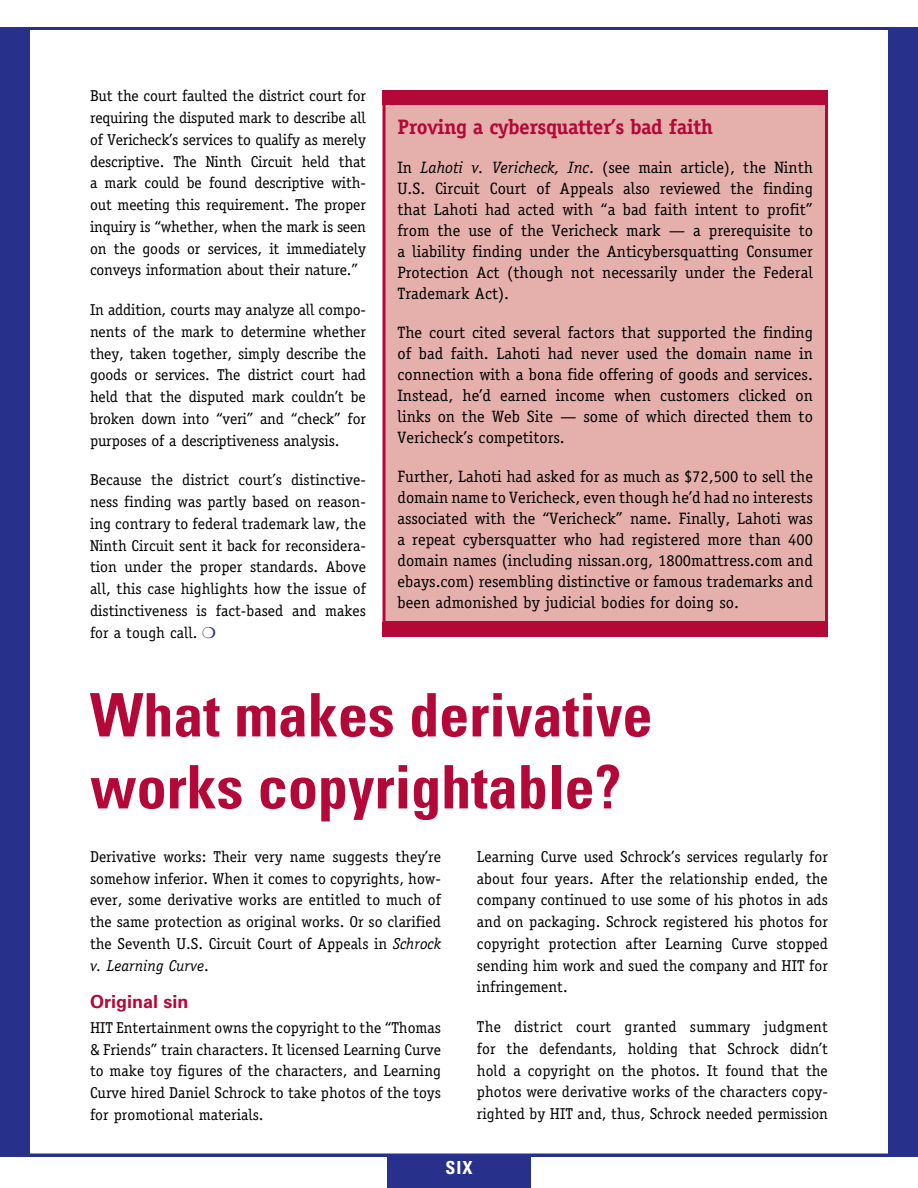
<style>
.page{position:relative;width:918px;height:1188px;background:#fff}
.page>*{position:absolute;margin:0;border:0;box-sizing:border-box;transform-origin:0 0}
.t1{font:700 condensed 60px/72px "Univers LT Std";color:#b30838}
.t2{font:700 21px "Officina Serif Std";letter-spacing:-.02em;color:#b30838}
.t3{font:700 18px "Univers LT Std";color:#b30838}
.t4{font:700 condensed 18px "Univers LT Std";color:#fff}
.t5{font:16.5px/21px "Officina Serif Std";color:#000;text-align:justify}
.t6{font:15.75px/21.8px "Officina Serif Std";color:#000;text-align:justify}
.s1{font-style:italic}
</style>
<div class="page">
<div style="left:0;top:27px;width:918px;height:1129px;background:#27318b"></div>
<div style="left:27px;top:27px;width:864px;height:1129px;background:#fff;border:3px solid #27318b"></div>
<div style="left:387px;top:1156px;width:144px;height:32px;background:#27318b"></div>
<div style="left:382px;top:90px;width:446px;height:15px;background:#b30838"></div>
<div style="left:384px;top:104px;width:442px;height:518px;background:#e5b0ab"></div>
<div style="left:382px;top:102px;width:446px;height:522px;border:3px solid #b30838"></div>
<div style="left:382px;top:622px;width:446px;height:16px;background:#b30838"></div>
<p class="t6" style="left:90px;top:85px;width:278px">But the court faulted the district court for requiring the disputed mark to describe all of Vericheck’s services to qualify as merely descriptive. The Ninth Circuit held that a mark could be found descriptive with&shy;out meeting this requirement. The proper inquiry is “whether, when the mark is seen on the goods or services, it immediately conveys information about their nature.”</p>
<p class="t6" style="left:90px;top:299px;width:278px">In addition, courts may analyze all compo&shy;nents of the mark to determine whether they, taken together, simply describe the goods or services. The district court had held that the disputed mark couldn’t be broken down into “veri” and “check” for purposes of a descriptiveness analysis.</p>
<p class="t6" style="left:90px;top:469px;width:278px">Because the district court’s distinctive&shy;ness finding was partly based on reason&shy;ing contrary to federal trademark law, the Ninth Circuit sent it back for reconsidera&shy;tion under the proper standards. Above all, this case highlights how the issue of distinctiveness is fact-based and makes for a tough call.</p>
<h2 class="t2" style="left:398px;top:113px;width:317px">Proving a cybersquatter’s bad faith</h2>
<p class="t5" style="left:398px;top:156px;width:417px">In <span class="s1">Lahoti v. Vericheck, Inc</span>. (see main article), the Ninth U.S. Circuit Court of Appeals also reviewed the finding that Lahoti had acted with “a bad faith intent to profit” from the use of the Vericheck mark — a prerequisite to a liability finding under the Anticybersquatting Consumer Protection Act (though not necessarily under the Federal Trademark Act).</p>
<p class="t5" style="left:398px;top:322px;width:417px">The court cited several factors that supported the finding of bad faith. Lahoti had never used the domain name in connection with a bona fide offering of goods and services.<br>Instead, he’d earned income when customers clicked on links on the Web Site — some of which directed them to Vericheck’s competitors.</p>
<p class="t5" style="left:398px;top:466px;width:417px">Further, Lahoti had asked for as much as $72,500 to sell the domain name to Vericheck, even though he’d had no interests associated with the “Vericheck” name. Finally, Lahoti was a repeat cybersquatter who had registered more than 400 domain names (including nissan.org, 1800mattress.com and ebays.com) resembling distinctive or famous trademarks and been admonished by judicial bodies for doing so.</p>
<h1 class="t1" style="left:90px;top:679px;width:564px">What makes derivative works copyrightable?</h1>
<p class="t6" style="left:90px;top:846px;width:353px">Derivative works: Their very name suggests they’re somehow inferior. When it comes to copyrights, how&shy;ever, some derivative works are entitled to much of the same protection as original works. Or so clarified the Seventh U.S. Circuit Court of Appeals in <span class="s1">Schrock v. Learning Curve</span>.</p>
<p class="t3" style="left:90px;top:991px;width:100px">Original sin</p>
<p class="t6" style="left:90px;top:1017px;width:353px">HIT Entertainment owns the copyright to the “Thomas &amp; Friends” train characters. It licensed Learning Curve to make toy figures of the characters, and Learning Curve hired Daniel Schrock to take photos of the toys for promotional materials.</p>
<p class="t6" style="left:477px;top:846px;width:353px">Learning Curve used Schrock’s services regularly for about four years. After the relationship ended, the company continued to use some of his photos in ads and on packaging. Schrock registered his photos for copyright protection after Learning Curve stopped sending him work and sued the company and HIT for infringement.</p>
<p class="t6" style="left:477px;top:1016px;width:353px">The district court granted summary judgment for the defendants, holding that Schrock didn’t hold a copyright on the photos. It found that the photos were derivative works of the characters copy&shy;righted by HIT and, thus, Schrock needed permission</p>
<p class="t4" style="left:446px;top:1157px;width:28px">SIX</p>
</div>
